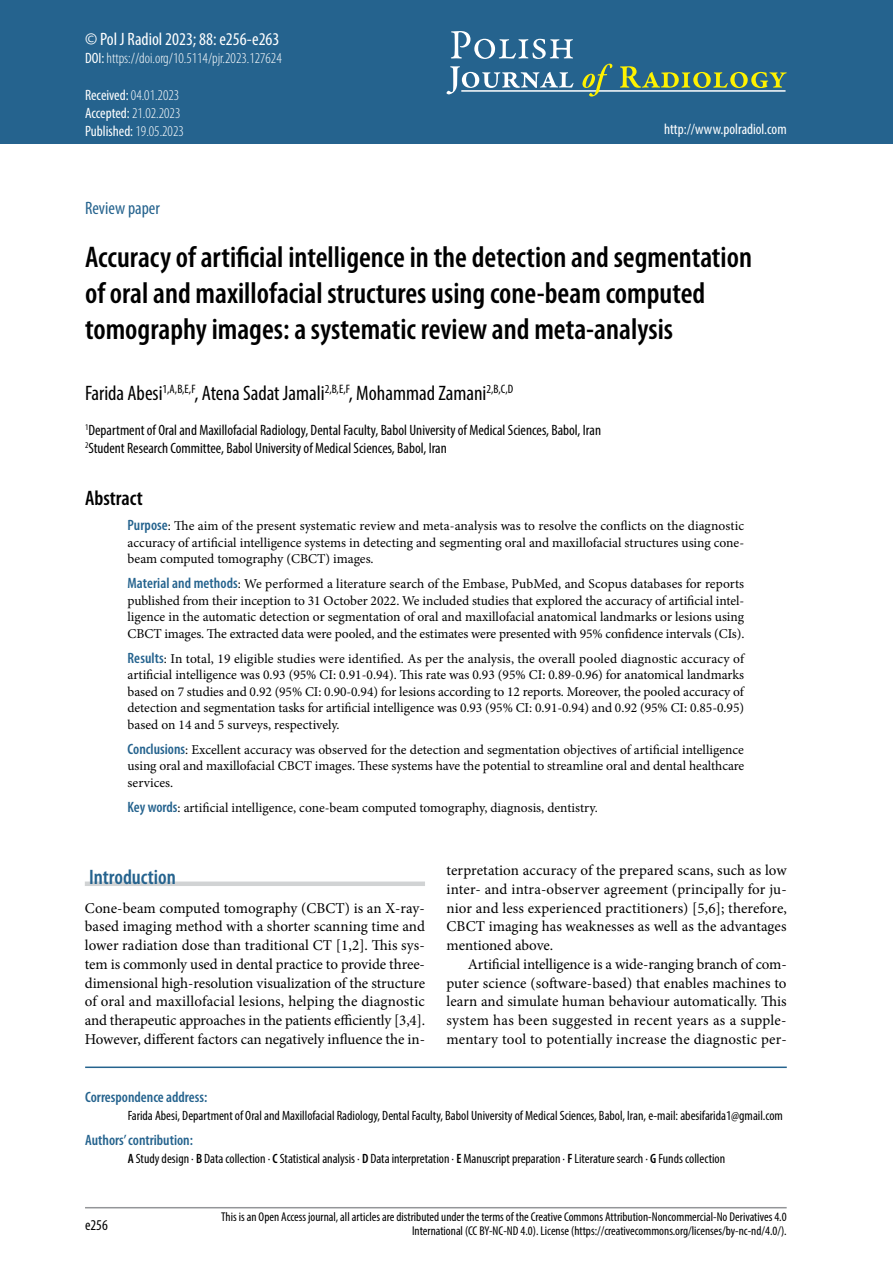
<style>
.page{position:relative;width:893px;height:1263px;background:#fff}
.page>*{position:absolute;margin:0;border:0;box-sizing:border-box;transform-origin:0 0}
.t1{font:600 condensed 30px/36px "Myriad Pro";color:#000}
.t2{font:condensed 21px "Myriad Pro";color:#000}
.t3{font:600 condensed 21px "Myriad Pro";color:#25638e}
.t4{font:600 condensed 21px "Myriad Pro";color:#000}
.t5{font:condensed 18px "Myriad Pro";color:#fff}
.t6{font:condensed 18px "Myriad Pro";color:#25638e}
.t7{font:15px/18.8px "Minion Pro";color:#000;text-align:justify}
.t8{font:condensed 15px/18px "Myriad Pro";color:#000}
.t9{font:300 condensed 15px/18px "Myriad Pro";color:#fff}
.t10{font:600 condensed 15px "Myriad Pro";color:#25638e}
.t11{font:condensed 15px "Myriad Pro";color:#fff}
.t12{font:13.5px/16.5px "Minion Pro";letter-spacing:-.005em;color:#000;text-align:justify}
.t13{font:condensed 13.5px "Myriad Pro";color:#000}
.t14{font:condensed 12.75px/14.2px "Myriad Pro";color:#000;text-align:right}
.s1{font-weight:400}
.s2{font-family:"Myriad Pro";font-weight:600;font-stretch:condensed;font-size:15px;color:#25638e}
.s3{font-weight:600}
</style>
<div class="page">
<hr style="left:85px;top:1207px;width:702px;height:1px;background:#939598">
<div style="left:0;top:0;width:893px;height:144px;background:#25638e"></div>
<svg style="left:451px;top:31px;width:122px;height:28px"></svg>
<svg style="left:446px;top:66px;width:127px;height:28px"></svg>
<hr style="left:461px;top:90px;width:324px;height:2px;background:#fff">
<svg style="left:582px;top:64px;width:30px;height:33px"></svg>
<svg style="left:620px;top:66px;width:167px;height:22px"></svg>
<hr style="left:85px;top:1066px;width:702px;height:2px;background:#25638e">
<div style="left:85px;top:881px;width:340px;height:5px;background:#d1d3d4"></div>
<h3 class="t5" style="left:85px;top:28px;width:196px">© Pol J Radiol 2023; 88: e256-e263</h3>
<p class="t9" style="left:85px;top:48px;width:198px"><span class="s1">DOI:</span> https://doi.org/10.5114/pjr.2023.127624</p>
<p class="t9" style="left:85px;top:86px;width:100px"><span class="s1">Received:</span> 04.01.2023<br><span class="s1">Accepted:</span> 21.02.2023<br><span class="s1">Published:</span> 19.05.2023</p>
<p class="t11" style="left:664px;top:120px;width:124px">http://www.polradiol.com</p>
<h3 class="t6" style="left:85px;top:197px;width:76px">Review paper</h3>
<h1 class="t1" style="left:85px;top:238px;width:668px">Accuracy of artificial intelligence in the detection and segmentation of oral and maxillofacial structures using cone-beam computed tomography images: a systematic review and meta-analysis</h1>
<h2 class="t2" style="left:85px;top:380px;width:430px">Farida Abesi<sup>1,A,B,E,F</sup>, Atena Sadat Jamali<sup>2,B,E,F</sup>, Mohammad Zamani<sup>2,B,C,D</sup></h2>
<p class="t8" style="left:85px;top:420px;width:517px"><sup>1</sup>Department of Oral and Maxillofacial Radiology, Dental Faculty, Babol University of Medical Sciences, Babol, Iran<br><sup>2</sup>Student Research Committee, Babol University of Medical Sciences, Babol, Iran</p>
<h2 class="t4" style="left:85px;top:485px;width:59px">Abstract</h2>
<p class="t12" style="left:128px;top:518px;width:618px"><span class="s2">Purpose</span>: The aim of the present systematic review and meta-analysis was to resolve the conflicts on the diagnostic accuracy of artificial intelligence systems in detecting and segmenting oral and maxillofacial structures using cone&shy;beam computed tomography (CBCT) images.</p>
<p class="t12" style="left:128px;top:576px;width:618px"><span class="s2">Material and methods</span>: We performed a literature search of the Embase, PubMed, and Scopus databases for reports published from their inception to 31 October 2022. We included studies that explored the accuracy of artificial intel&shy;ligence in the automatic detection or segmentation of oral and maxillofacial anatomical landmarks or lesions using CBCT images. The extracted data were pooled, and the estimates were presented with 95% confidence intervals (CIs).</p>
<p class="t12" style="left:128px;top:650px;width:618px"><span class="s2">Results</span>: In total, 19 eligible studies were identified. As per the analysis, the overall pooled diagnostic accuracy of artificial intelligence was 0.93 (95% CI: 0.91-0.94). This rate was 0.93 (95% CI: 0.89-0.96) for anatomical landmarks based on 7 studies and 0.92 (95% CI: 0.90-0.94) for lesions according to 12 reports. Moreover, the pooled accuracy of detection and segmentation tasks for artificial intelligence was 0.93 (95% CI: 0.91-0.94) and 0.92 (95% CI: 0.85-0.95) based on 14 and 5 surveys, respectively.</p>
<p class="t12" style="left:128px;top:741px;width:618px"><span class="s2">Conclusions</span>: Excellent accuracy was observed for the detection and segmentation objectives of artificial intelligence using oral and maxillofacial CBCT images. These systems have the potential to streamline oral and dental healthcare services.</p>
<p class="t12" style="left:128px;top:799px;width:472px"><span class="s2">Key words</span>: artificial intelligence, cone-beam computed tomography, diagnosis, dentistry.</p>
<h2 class="t3" style="left:89px;top:864px;width:88px">Introduction</h2>
<p class="t7" style="left:85px;top:898px;width:342px">Cone-beam computed tomography (CBCT) is an X-ray&shy;based imaging method with a shorter scanning time and lower radiation dose than traditional CT [1,2]. This sys&shy;tem is commonly used in dental practice to provide three&shy;dimensional high-resolution visualization of the structure of oral and maxillofacial lesions, helping the diagnostic and therapeutic approaches in the patients efficiently [3,4].<br>However, different factors can negatively influence the in-</p>
<p class="t7" style="left:446px;top:861px;width:342px">terpretation accuracy of the prepared scans, such as low inter- and intra-observer agreement (principally for ju&shy;nior and less experienced practitioners) [5,6]; therefore, CBCT imaging has weaknesses as well as the advantages mentioned above.</p>
<p class="t7" style="left:446px;top:955px;width:342px;text-indent:21px">Artificial intelligence is a wide-ranging branch of com&shy;puter science (software-based) that enables machines to learn and simulate human behaviour automatically. This system has been suggested in recent years as a supple&shy;mentary tool to potentially increase the diagnostic per-</p>
<p class="t10" style="left:85px;top:1088px;width:124px">Correspondence address:</p>
<p class="t13" style="left:128px;top:1107px;width:657px">Farida Abesi, Department of Oral and Maxillofacial Radiology, Dental Faculty, Babol University of Medical Sciences, Babol, Iran, e-mail: abesifarida1@gmail.com</p>
<p class="t10" style="left:85px;top:1131px;width:109px">Authors’ contribution:</p>
<p class="t13" style="left:128px;top:1150px;width:599px"><span class="s3">A</span> Study design ∙ <span class="s3">B</span> Data collection ∙ <span class="s3">C</span> Statistical analysis ∙ <span class="s3">D</span> Data interpretation ∙ <span class="s3">E</span> Manuscript preparation ∙ <span class="s3">F</span> Literature search ∙ <span class="s3">G</span> Funds collection</p>
<p class="t8" style="left:85px;top:1216px;width:24px">e256</p>
<p class="t14" style="left:221px;top:1209px;width:567px">This is an Open Access journal, all articles are distributed under the terms of the Creative Commons Attribution-Noncommercial-No Derivatives 4.0<br>International (CC BY-NC-ND 4.0). License (https://creativecommons.org/licenses/by-nc-nd/4.0/).</p>
</div>
